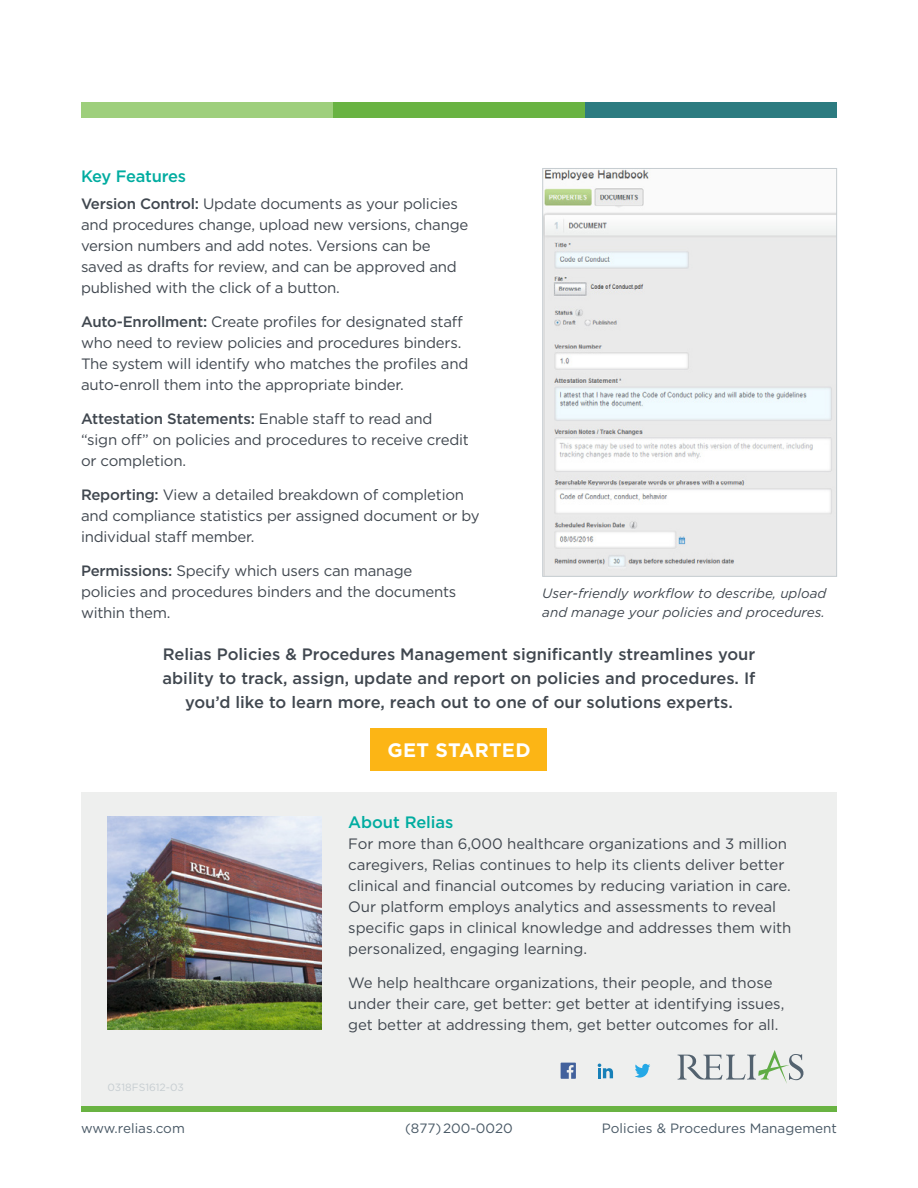
<style>
.page{position:relative;width:918px;height:1188px;background:#fff}
.page>*{position:absolute;margin:0;border:0;box-sizing:border-box;transform-origin:0 0}
.t1{font:700 19.5px "Gotham";letter-spacing:.01em;color:#fff}
.t2{font:500 16.5px/24px "Gotham";color:#40474f;text-align:center}
.t3{font:500 16.5px "Gotham";letter-spacing:-.015em;color:#00aca0}
.t4{font:15px/21px "Gotham";letter-spacing:-.015em;color:#40474f}
.t5{font:italic 13.5px/18.8px "Gotham";color:#40474f}
.t6{font:13.5px "Gotham";color:#485865}
.t7{font:10.5px "Gotham";color:#c6cdd1}
.s1{font-weight:500}
</style>
<div class="page">
<div style="left:81px;top:1106px;width:756px;height:6px;background:#69b342"></div>
<div style="left:81px;top:793px;width:756px;height:313px;background:#eeefee"></div>
<div style="left:81px;top:103px;width:252px;height:15px;background:#9ecf7c"></div>
<div style="left:333px;top:103px;width:252px;height:15px;background:#69b342"></div>
<div style="left:585px;top:103px;width:252px;height:15px;background:#2c7b80"></div>
<img style="left:108px;top:816px;width:213px;height:214px">
<svg style="left:678px;top:1050px;width:126px;height:33px"></svg>
<svg style="left:635px;top:1064px;width:15px;height:14px"></svg>
<svg style="left:598px;top:1064px;width:15px;height:14px"></svg>
<svg style="left:561px;top:1063px;width:15px;height:16px"></svg>
<div style="left:371px;top:728px;width:176px;height:43px;background:#fcb515"></div>
<img style="left:544px;top:170px;width:291px;height:405px">
<div style="left:542px;top:168px;width:295px;height:409px;border:1px solid #c6cdd1"></div>
<p class="t3" style="left:81px;top:165px;width:107px">Key Features</p>
<p class="t4" style="left:81px;top:193px;width:389px"><span class="s1">Version Control:</span> Update documents as your policies and procedures change, upload new versions, change version numbers and add notes. Versions can be saved as drafts for review, and can be approved and published with the click of a button.</p>
<p class="t4" style="left:81px;top:311px;width:389px"><span class="s1">Auto-Enrollment:</span> Create profiles for designated staff who need to review policies and procedures binders.<br>The system will identify who matches the profiles and auto-enroll them into the appropriate binder.</p>
<p class="t4" style="left:81px;top:408px;width:389px"><span class="s1">Attestation Statements:</span> Enable staff to read and “sign off” on policies and procedures to receive credit or completion.</p>
<p class="t4" style="left:81px;top:484px;width:400px"><span class="s1">Reporting:</span> View a detailed breakdown of completion and compliance statistics per assigned document or by individual staff member.</p>
<p class="t4" style="left:81px;top:560px;width:377px"><span class="s1">Permissions:</span> Specify which users can manage policies and procedures binders and the documents within them.</p>
<p class="t5" style="left:542px;top:583px;width:286px">User-friendly workflow to describe, upload and manage your policies and procedures.</p>
<p class="t2" style="left:163px;top:642px;width:594px">Relias Policies &amp; Procedures Management significantly streamlines your ability to track, assign, update and report on policies and procedures. If you’d like to learn more, reach out to one of our solutions experts.</p>
<h1 class="t1" style="left:387px;top:737px;width:145px">GET STARTED</h1>
<p class="t7" style="left:108px;top:1080px;width:78px">0318FS1612-03</p>
<p class="t7" style="left:81px;top:1086px;width:79px">0318FS1612-00</p>
<p class="t3" style="left:348px;top:811px;width:107px">About Relias</p>
<p class="t4" style="left:348px;top:833px;width:445px">For more than 6,000 healthcare organizations and 3 million caregivers, Relias continues to help its clients deliver better clinical and financial outcomes by reducing variation in care.<br>Our platform employs analytics and assessments to reveal specific gaps in clinical knowledge and addresses them with personalized, engaging learning.</p>
<p class="t4" style="left:348px;top:972px;width:438px">We help healthcare organizations, their people, and those under their care, get better: get better at identifying issues, get better at addressing them, get better outcomes for all.</p>
<p class="t6" style="left:81px;top:1119px;width:105px">www.relias.com</p>
<p class="t6" style="left:405px;top:1119px;width:109px">(877) 200-0020</p>
<p class="t6" style="left:602px;top:1119px;width:237px">Policies &amp; Procedures Management</p>
</div>
